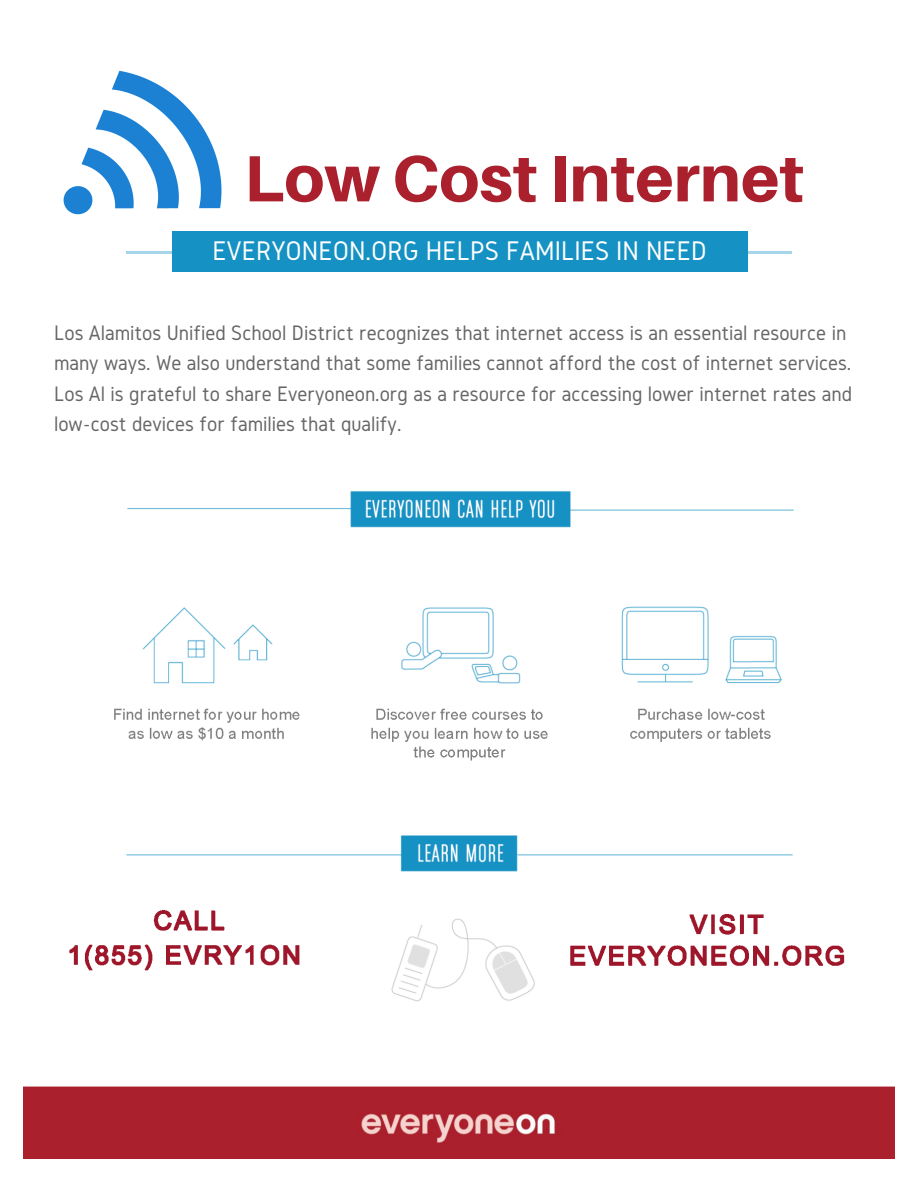
<style>
.page{position:relative;width:918px;height:1188px;background:#fff}
.page>*{position:absolute;margin:0;border:0;box-sizing:border-box;transform-origin:0 0}
.t1{font:800 65.4px "Aileron";color:#ab202d}
.t2{font:28.05px "Gidole";color:#fff}
.t3{font:21.75px/30.3px "Gidole";color:#666}
</style>
<div class="page">
<img style="left:24px;top:491px;width:870px;height:668px">
<img style="left:63px;top:70px;width:159px;height:145px">
<svg style="left:126px;top:251px;width:13px;height:2px"></svg>
<svg style="left:779px;top:251px;width:13px;height:2px"></svg>
<hr style="left:139px;top:251px;width:92px;height:2px;background:#a4d5e8">
<hr style="left:689px;top:251px;width:90px;height:2px;background:#a4d5e8">
<div style="left:172px;top:232px;width:576px;height:40px;background:#1591c3"></div>
<h1 class="t1" style="left:244px;top:138px;width:561px">Low Cost Internet</h1>
<p class="t2" style="left:212px;top:235px;width:496px">EVERYONEON.ORG HELPS FAMILIES IN NEED</p>
<p class="t3" style="left:54px;top:317px;width:800px">Los Alamitos Unified School District recognizes that internet access is an essential resource in many ways. We also understand that some families cannot afford the cost of internet services.<br>Los Al is grateful to share Everyoneon.org as a resource for accessing lower internet rates and low-cost devices for families that qualify.</p>
</div>
